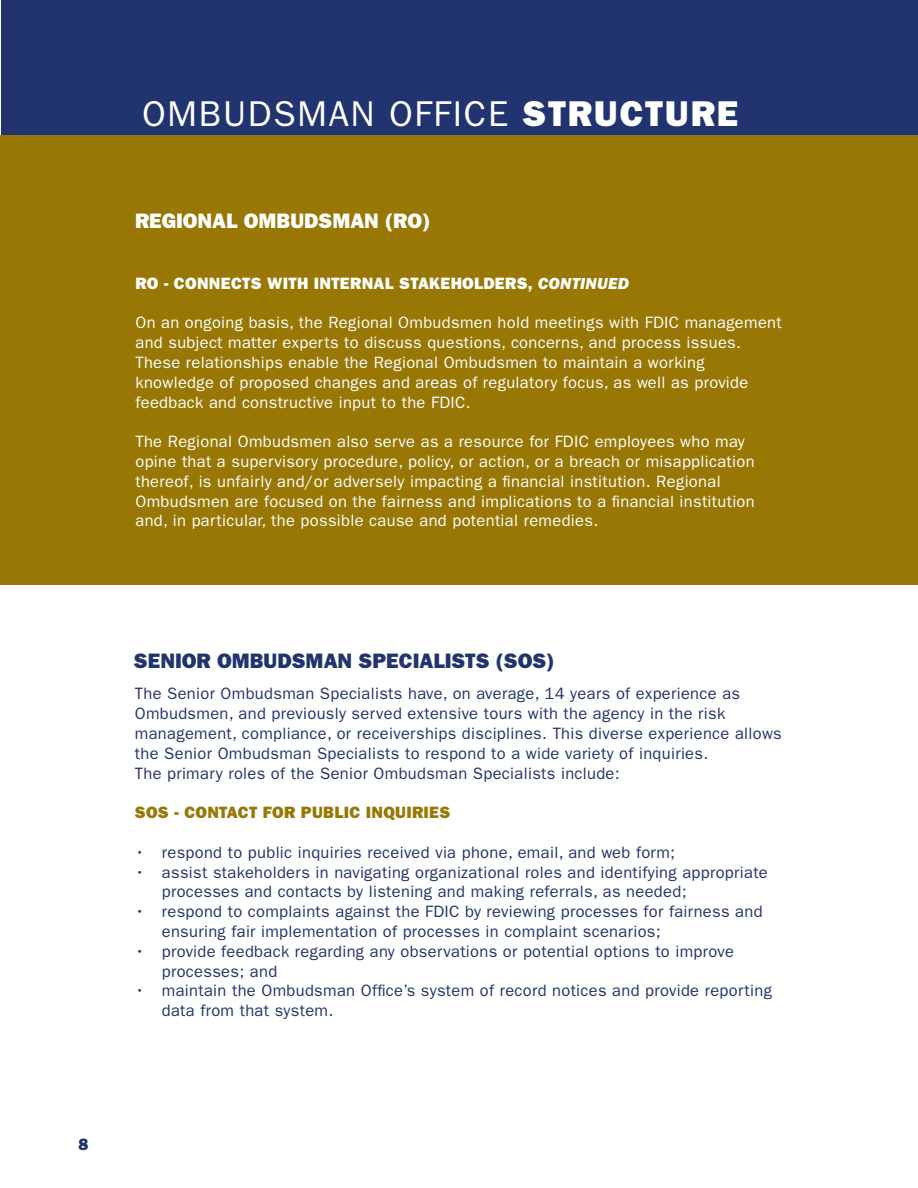
<style>
.page{position:relative;width:918px;height:1188px;background:#fff}
.page>*{position:absolute;margin:0;border:0;box-sizing:border-box;transform-origin:0 0}
.t1{font:36px "ITC Franklin Gothic Std";letter-spacing:.05em;color:#fff}
.t2{font:21px "ITC Franklin Gothic Std Hvy";color:#22346f}
.t3{font:21px "ITC Franklin Gothic Std Hvy";color:#fff}
.t4{font:16.5px/19.8px "ITC Franklin Gothic Std";letter-spacing:.02em;color:#22346f}
.t5{font:16.5px/19.8px "ITC Franklin Gothic Std";letter-spacing:.02em;color:#fff}
.t6{font:16.5px "ITC Franklin Gothic Std Hvy";letter-spacing:.02em;color:#fff}
.t7{font:16.5px "ITC Franklin Gothic Std Hvy";letter-spacing:.02em;color:#987705}
.t8{font:16.5px "ITC Franklin Gothic Std Hvy";color:#22346f}
.s1{font-family:"ITC Franklin Gothic Std Hvy"}
.s2{font-family:"ITC Franklin Gothic Std Hvy It"}
</style>
<div class="page">
<div style="left:0;top:135px;width:918px;height:449px;background:#987705"></div>
<div style="left:1px;top:0;width:917px;height:135px;background:#22346f"></div>
<h1 class="t1" style="left:142px;top:93px;width:598px">OMBUDSMAN OFFICE <span class="s1">STRUCTURE</span></h1>
<h2 class="t3" style="left:135px;top:208px;width:297px">REGIONAL OMBUDSMAN (RO)</h2>
<h3 class="t6" style="left:135px;top:274px;width:495px">RO - CONNECTS WITH INTERNAL STAKEHOLDERS, <span class="s2">CONTINUED</span></h3>
<p class="t5" style="left:135px;top:313px;width:648px">On an ongoing basis, the Regional Ombudsmen hold meetings with FDIC management and subject matter experts to discuss questions, concerns, and process issues.</p>
<p class="t5" style="left:135px;top:353px;width:571px">These relationships enable the Regional Ombudsmen to maintain a working</p>
<p class="t5" style="left:135px;top:373px;width:614px">knowledge of proposed changes and areas of regulatory focus, as well as provide feedback and constructive input to the FDIC.</p>
<p class="t5" style="left:135px;top:432px;width:621px">The Regional Ombudsmen also serve as a resource for FDIC employees who may opine that a supervisory procedure, policy, or action, or a breach or misapplication thereof, is unfairly and/or adversely impacting a financial institution. Regional Ombudsmen are focused on the fairness and implications to a financial institution and, in particular, the possible cause and potential remedies.</p>
<h2 class="t2" style="left:134px;top:648px;width:422px">SENIOR OMBUDSMAN SPECIALISTS (SOS)</h2>
<p class="t4" style="left:135px;top:684px;width:649px">The Senior Ombudsman Specialists have, on average, 14 years of experience as Ombudsmen, and previously served extensive tours with the agency in the risk management, compliance, or receiverships disciplines. This diverse experience allows the Senior Ombudsman Specialists to respond to a wide variety of inquiries.<br>The primary roles of the Senior Ombudsman Specialists include:</p>
<h3 class="t7" style="left:135px;top:803px;width:317px">SOS - CONTACT FOR PUBLIC INQUIRIES</h3>
<p class="t4" style="left:135px;top:842px;width:542px">• respond to public inquiries received via phone, email, and web form;</p>
<p class="t4" style="left:162px;top:862px;width:608px;text-indent:-27px">• assist stakeholders in navigating organizational roles and identifying appropriate processes and contacts by listening and making referrals, as needed;</p>
<p class="t4" style="left:162px;top:902px;width:602px;text-indent:-27px">• respond to complaints against the FDIC by reviewing processes for fairness and ensuring fair implementation of processes in complaint scenarios;</p>
<p class="t4" style="left:162px;top:941px;width:574px;text-indent:-27px">• provide feedback regarding any observations or potential options to improve processes; and</p>
<p class="t4" style="left:162px;top:981px;width:612px;text-indent:-27px">• maintain the Ombudsman Office’s system of record notices and provide reporting data from that system.</p>
<p class="t8" style="left:79px;top:1134px;width:11px">8</p>
</div>
